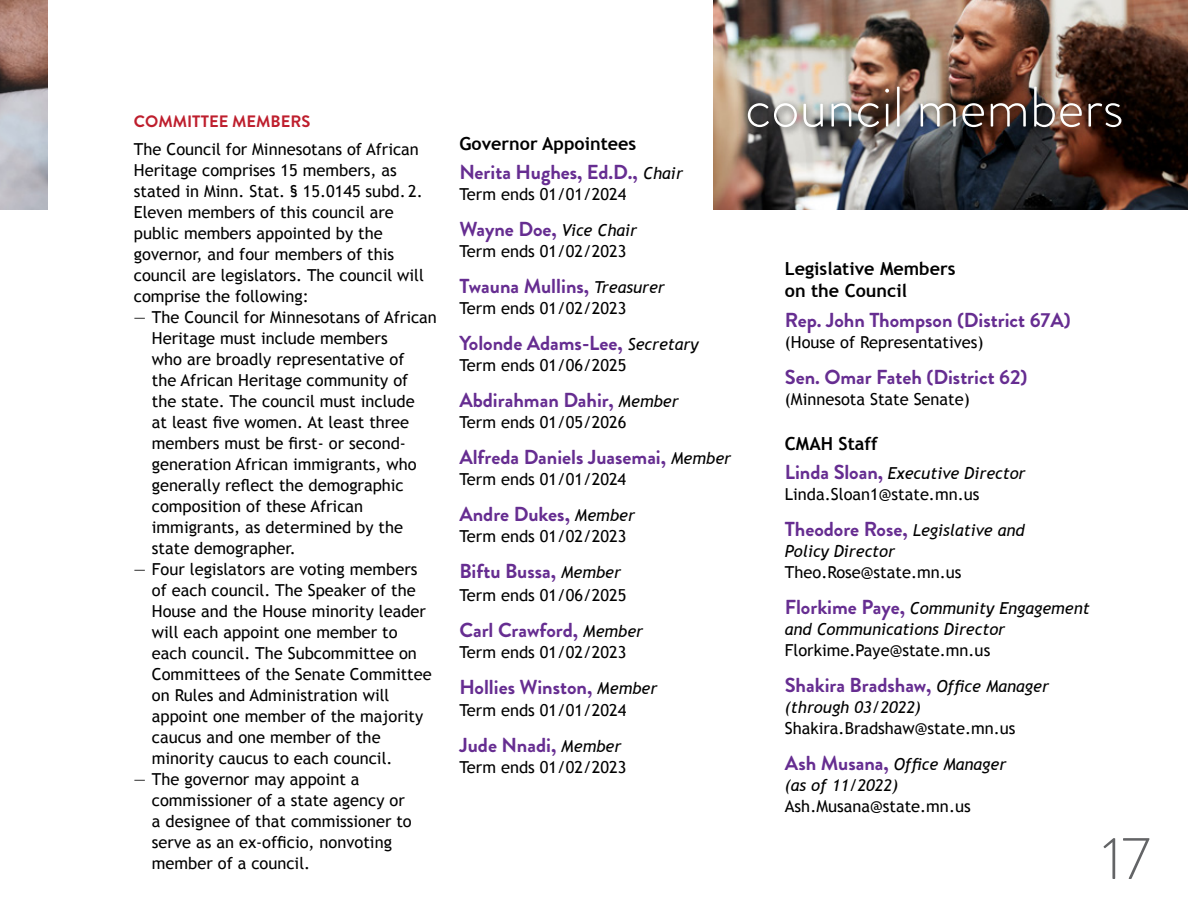
<style>
.page{position:relative;width:1188px;height:918px;background:#fff}
.page>*{position:absolute;margin:0;border:0;box-sizing:border-box;transform-origin:0 0}
.t1{font:300 60px "Brandon Grotesque";color:#636466}
.t2{font:300 57px "Brandon Grotesque";color:#fff}
.t3{font:700 20.25px "Brandon Grotesque";color:#662d91}
.t4{font:700 18px/22.5px "Trebuchet MS";color:#000}
.t5{font:16.5px/21px "Trebuchet MS";color:#000}
.t6{font:italic 16.5px/21px "Trebuchet MS";color:#000}
.t7{font:700 16.5px "Brandon Grotesque";color:#be1e2d}
.s1{font-family:"Trebuchet MS";font-weight:400;font-style:italic;font-size:16.5px;color:#000}
.s2{font-family:"Brandon Grotesque";font-weight:700;font-size:20.25px;color:#662d91}
.s3{font-style:italic}
.s4{font-family:"Brandon Grotesque";font-weight:700;font-style:normal;font-size:20.25px;color:#662d91}
</style>
<div class="page">
<img style="left:713px;top:0;width:475px;height:210px">
<div style="left:742px;top:81px;width:389px;height:57px;background:#000;opacity:.75"></div>
<img style="left:0;top:0;width:48px;height:210px">
<p class="t7" style="left:134px;top:110px;width:178px">COMMITTEE MEMBERS</p>
<p class="t5" style="left:134px;top:138px;width:292px">The Council for Minnesotans of African Heritage comprises 15 members, as stated in Minn. Stat. § 15.0145 subd.2.<br>Eleven members of this council are public members appointed by the governor, and four members of this council are legislators. The council will comprise the following:</p>
<p class="t5" style="left:152px;top:306px;width:287px;text-indent:-18px">— The Council for Minnesotans of African Heritage must include members<br>who are broadly representative of<br>the African Heritage community of the state. The council must include<br>at least five women. At least three members must be first- or second&shy;generation African immigrants, who generally reflect the demographic composition of these African immigrants, as determined by the state demographer.</p>
<p class="t5" style="left:152px;top:559px;width:281px;text-indent:-18px">— Four legislators are voting members of each council. The Speaker of the House and the House minority leader will each appoint one member to each council. The Subcommittee on Committees of the Senate Committee on Rules and Administration will appoint one member of the majority caucus and one member of the minority caucus to each council.</p>
<p class="t5" style="left:152px;top:769px;width:261px;text-indent:-18px">— The governor may appoint a commissioner of a state agency or a designee of that commissioner to serve as an ex-officio, nonvoting member of a council.</p>
<p class="t4" style="left:459px;top:132px;width:178px">Governor Appointees</p>
<p class="t3" style="left:459px;top:158px;width:225px">Nerita Hughes, Ed.D., <span class="s1">Chair</span></p>
<p class="t5" style="left:459px;top:184px;width:168px">Term ends 01/01/2024</p>
<p class="t3" style="left:459px;top:215px;width:179px">Wayne Doe, <span class="s1">Vice Chair</span></p>
<p class="t5" style="left:459px;top:241px;width:168px">Term ends 01/02/2023</p>
<p class="t3" style="left:459px;top:272px;width:207px">Twauna Mullins, <span class="s1">Treasurer</span></p>
<p class="t5" style="left:459px;top:298px;width:168px">Term ends 01/02/2023</p>
<p class="t3" style="left:459px;top:329px;width:241px">Yolonde Adams-Lee, <span class="s1">Secretary</span></p>
<p class="t5" style="left:459px;top:355px;width:168px">Term ends 01/06/2025</p>
<p class="t3" style="left:459px;top:386px;width:221px">Abdirahman Dahir, <span class="s1">Member</span></p>
<p class="t5" style="left:459px;top:412px;width:168px">Term ends 01/05/2026</p>
<p class="t3" style="left:459px;top:443px;width:273px">Alfreda Daniels Juasemai, <span class="s1">Member</span></p>
<p class="t5" style="left:459px;top:469px;width:168px">Term ends 01/01/2024</p>
<p class="t3" style="left:459px;top:500px;width:177px">Andre Dukes, <span class="s1">Member</span></p>
<p class="t5" style="left:459px;top:526px;width:168px">Term ends 01/02/2023</p>
<p class="t3" style="left:459px;top:557px;width:163px">Biftu Bussa, <span class="s1">Member</span></p>
<p class="t5" style="left:459px;top:585px;width:168px">Term ends 01/06/2025</p>
<p class="t3" style="left:459px;top:616px;width:185px">Carl Crawford, <span class="s1">Member</span></p>
<p class="t5" style="left:459px;top:642px;width:168px">Term ends 01/02/2023</p>
<p class="t3" style="left:459px;top:673px;width:199px">Hollies Winston, <span class="s1">Member</span></p>
<p class="t5" style="left:459px;top:700px;width:168px">Term ends 01/01/2024</p>
<p class="t3" style="left:459px;top:731px;width:163px">Jude Nnadi, <span class="s1">Member</span></p>
<p class="t5" style="left:459px;top:757px;width:168px">Term ends 01/02/2023</p>
<h2 class="t2" style="left:745px;top:68px;width:380px">council members</h2>
<p class="t4" style="left:785px;top:257px;width:172px">Legislative Members on the Council</p>
<p class="t3" style="left:785px;top:305px;width:287px">Rep. John Thompson (District 67A)</p>
<p class="t5" style="left:785px;top:331px;width:200px">(House of Representatives)</p>
<p class="t3" style="left:785px;top:362px;width:244px">Sen. Omar Fateh (District 62)</p>
<p class="t5" style="left:785px;top:388px;width:186px">(Minnesota State Senate)</p>
<p class="t4" style="left:785px;top:432px;width:94px">CMAH Staff</p>
<p class="t5" style="left:785px;top:463px;width:242px"><span class="s2">Linda Sloan,</span> <span class="s3">Executive Director<br></span>Linda.Sloan1@state.mn.us</p>
<p class="t6" style="left:785px;top:520px;width:241px"><span class="s4">Theodore Rose,</span> Legislative and<br>Policy Director</p>
<p class="t5" style="left:785px;top:554px;width:306px;line-height:36px">Theo.Rose@state.mn.us<br><span class="s2">Florkime Paye,</span> <span class="s3">Community Engagement</span></p>
<p class="t6" style="left:785px;top:619px;width:222px">and Communications Director</p>
<p class="t5" style="left:785px;top:640px;width:207px">Florkime.Paye@state.mn.us</p>
<p class="t3" style="left:785px;top:671px;width:266px">Shakira Bradshaw, <span class="s1">Office Manager</span></p>
<p class="t6" style="left:785px;top:697px;width:138px">(through 03/2022)</p>
<p class="t5" style="left:785px;top:710px;width:232px;line-height:36px">Shakira.Bradshaw@state.mn.us<br><span class="s2">Ash Musana,</span> <span class="s3">Office Manager</span></p>
<p class="t6" style="left:785px;top:775px;width:115px">(as of 11/2022)</p>
<p class="t5" style="left:785px;top:796px;width:187px">Ash.Musana@state.mn.us</p>
<h1 class="t1" style="left:1103px;top:817px;width:49px">17</h1>
</div>
